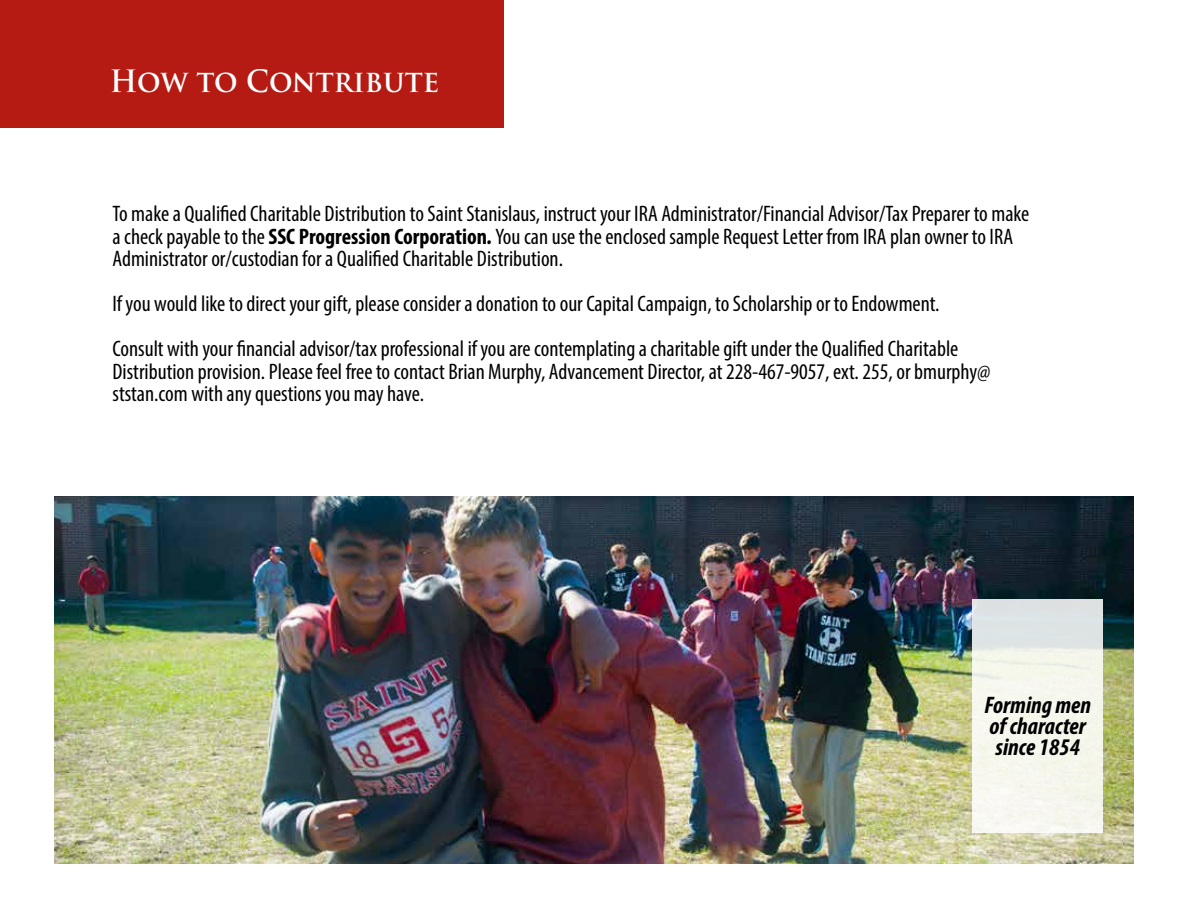
<style>
.page{position:relative;width:1188px;height:918px;background:#fff}
.page>*{position:absolute;margin:0;border:0;box-sizing:border-box;transform-origin:0 0}
.t1{font:700 30px "Trajan Pro";color:#fff;scale:.95 1}
.t2{font:italic 700 condensed 24px/21px "Myriad Pro";color:#000}
.t3{font:condensed 22.5px/22.5px "Myriad Pro";color:#000}
.s1{font-weight:700}
.s2{font-weight:700;font-style:italic}
</style>
<div class="page">
<img style="left:54px;top:497px;width:1080px;height:367px">
<div style="left:972px;top:599px;width:130px;height:234px;background:linear-gradient(to bottom,#e3e8e5,#fefcf2)"></div>
<div style="left:0;top:0;width:504px;height:128px;background:#b51b12"></div>
<h1 class="t1" style="left:110px;top:62px;width:348px">How to Contribute</h1>
<p class="t3" style="left:112px;top:202px;width:918px">To make a Qualified Charitable Distribution to Saint Stanislaus, instruct your IRA Administrator/Financial Advisor/Tax Preparer to make a check payable to the <span class="s1">SSC Progression Corporation</span><span class="s2">.</span> You can use the enclosed sample Request Letter from IRA plan owner to IRA<br>Administrator or/custodian for a Qualified Charitable Distribution.</p>
<p class="t3" style="left:112px;top:281px;width:847px;line-height:45px">If you would like to direct your gift, please consider a donation to our Capital Campaign, to Scholarship or to Endowment.<br>Consult with your financial advisor/tax professional if you are contemplating a charitable gift under the Qualified Charitable</p>
<p class="t3" style="left:112px;top:360px;width:880px">Distribution provision. Please feel free to contact Brian Murphy, Advancement Director, at 228-467-9057, ext. 255, or bmurphy@ ststan.com with any questions you may have.</p>
<p class="t2" style="left:984px;top:694px;width:108px">Forming men of character since 1854</p>
</div>
